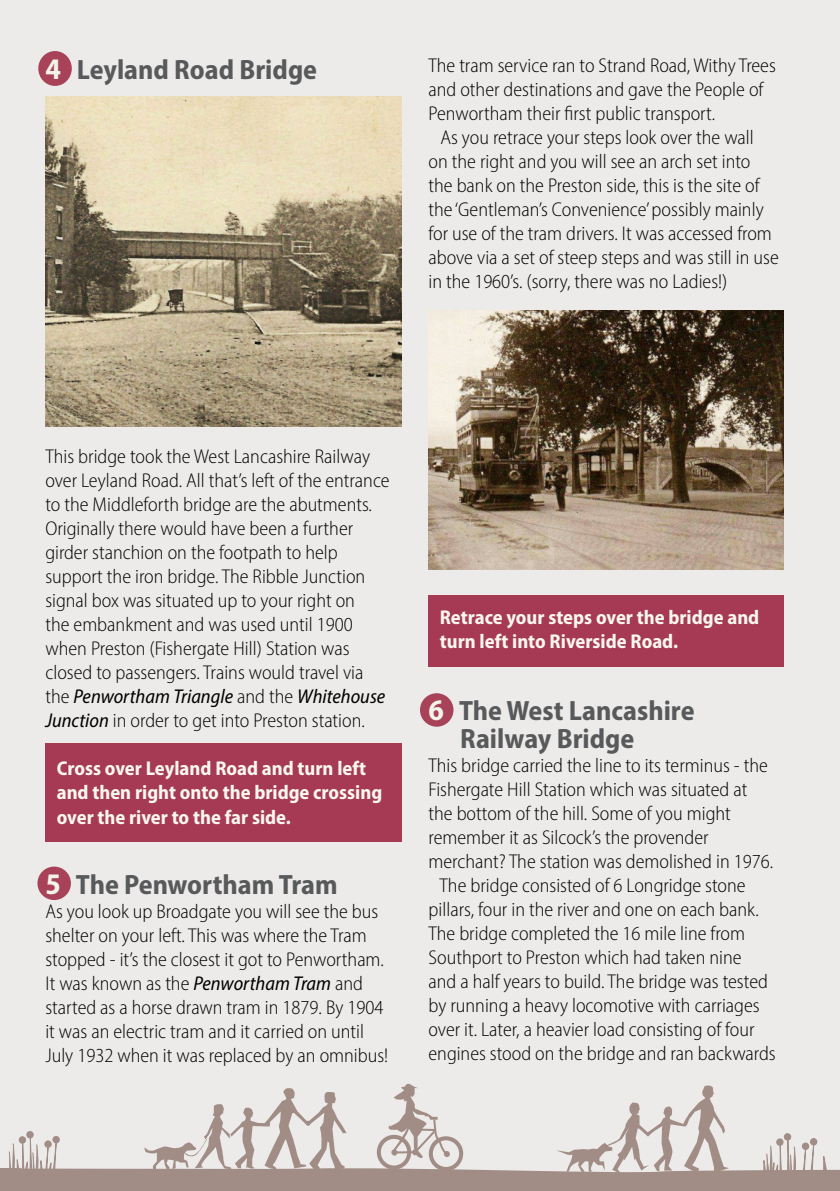
<style>
.page{position:relative;width:840px;height:1191px;background:#fff}
.page>*{position:absolute;margin:0;border:0;box-sizing:border-box;transform-origin:0 0}
.t1{font:700 semi-condensed 28px/28px "Myriad Pro";color:#58595b}
.t2{font:300 semi-condensed 20px/24px "Myriad Pro";color:#000}
.t3{font:700 semi-condensed 20px/24px "Myriad Pro";color:#f9f7ee}
.s1{font-size:30px;color:#f4f3ea}
.s2{font-weight:400;font-style:italic}
</style>
<div class="page">
<div style="left:0;top:0;width:839px;height:1191px;background:#ecebea"></div>
<svg style="left:0;top:1083px;width:839px;height:108px"></svg>
<img style="left:45px;top:96px;width:356px;height:331px">
<img style="left:428px;top:310px;width:355px;height:259px">
<div style="left:45px;top:743px;width:356px;height:98px;background:#a63a55"></div>
<div style="left:428px;top:595px;width:355px;height:72px;background:#a63a55"></div>
<div style="left:38px;top:51px;width:34px;height:35px;background:#a74258;border-radius:50%"></div>
<div style="left:37px;top:866px;width:34px;height:34px;background:#a74258;border-radius:50%"></div>
<div style="left:420px;top:693px;width:33px;height:33px;background:#a74258;border-radius:50%"></div>
<h1 class="t1" style="left:45px;top:55px;width:273px"><span class="s1">4</span> Leyland Road Bridge</h1>
<p class="t2" style="left:428px;top:53px;width:349px">The tram service ran to Strand Road, Withy Trees</p>
<p class="t2" style="left:428px;top:77px;width:336px">and other destinations and gave the People of</p>
<p class="t2" style="left:428px;top:101px;width:288px">Penwortham their first public transport.</p>
<p class="t2" style="left:440px;top:125px;width:315px">As you retrace your steps look over the wall</p>
<p class="t2" style="left:428px;top:149px;width:323px">on the right and you will see an arch set into</p>
<p class="t2" style="left:428px;top:173px;width:332px">the bank on the Preston side, this is the site of</p>
<p class="t2" style="left:428px;top:197px;width:336px">the ‘Gentleman’s Convenience’ possibly mainly</p>
<p class="t2" style="left:428px;top:221px;width:345px">for use of the tram drivers. It was accessed from</p>
<p class="t2" style="left:428px;top:245px;width:351px">above via a set of steep steps and was still in use</p>
<p class="t2" style="left:428px;top:269px;width:300px">in the 1960’s. (sorry, there was no Ladies!)</p>
<p class="t2" style="left:45px;top:444px;width:345px">This bridge took the West Lancashire Railway over Leyland Road. All that’s left of the entrance to the Middleforth bridge are the abutments.<br>Originally there would have been a further girder stanchion on the footpath to help support the iron bridge. The Ribble Junction signal box was situated up to your right on<br>the embankment and was used until 1900 when Preston (Fishergate Hill) Station was closed to passengers. Trains would travel via the <span class="s2">Penwortham Triangle</span> and the <span class="s2">Whitehouse Junction</span> in order to get into Preston station.</p>
<p class="t3" style="left:57px;top:756px;width:327px">Cross over Leyland Road and turn left and then right onto the bridge crossing over the river to the far side.</p>
<h1 class="t1" style="left:45px;top:869px;width:293px"><span class="s1">5</span> The Penwortham Tram</h1>
<p class="t2" style="left:45px;top:898px;width:344px">As you look up Broadgate you will see the bus shelter on your left. This was where the Tram stopped - it’s the closest it got to Penwortham.<br>It was known as the <span class="s2">Penwortham Tram</span> and started as a horse drawn tram in 1879. By 1904 it was an electric tram and it carried on until July 1932 when it was replaced by an omnibus!</p>
<p class="t3" style="left:439px;top:604px;width:321px">Retrace your steps over the bridge and turn left into Riverside Road.</p>
<h1 class="t1" style="left:460px;top:695px;width:235px;text-indent:-32px"><span class="s1">6</span> The West Lancashire<br>Railway Bridge</h1>
<p class="t2" style="left:428px;top:753px;width:341px">This bridge carried the line to its terminus - the</p>
<p class="t2" style="left:428px;top:777px;width:320px">Fishergate Hill Station which was situated at</p>
<p class="t2" style="left:428px;top:801px;width:303px">the bottom of the hill. Some of you might</p>
<p class="t2" style="left:428px;top:825px;width:281px">remember it as Silcock’s the provender</p>
<p class="t2" style="left:428px;top:849px;width:346px">merchant? The station was demolished in 1976.</p>
<p class="t2" style="left:439px;top:873px;width:307px">The bridge consisted of 6 Longridge stone</p>
<p class="t2" style="left:428px;top:897px;width:331px">pillars, four in the river and one on each bank.</p>
<p class="t2" style="left:428px;top:921px;width:318px">The bridge completed the 16 mile line from</p>
<p class="t2" style="left:428px;top:945px;width:314px">Southport to Preston which had taken nine</p>
<p class="t2" style="left:428px;top:969px;width:341px">and a half years to build. The bridge was tested</p>
<p class="t2" style="left:428px;top:993px;width:332px">by running a heavy locomotive with carriages</p>
<p class="t2" style="left:428px;top:1017px;width:327px">over it. Later, a heavier load consisting of four</p>
<p class="t2" style="left:428px;top:1041px;width:348px">engines stood on the bridge and ran backwards</p>
</div>
